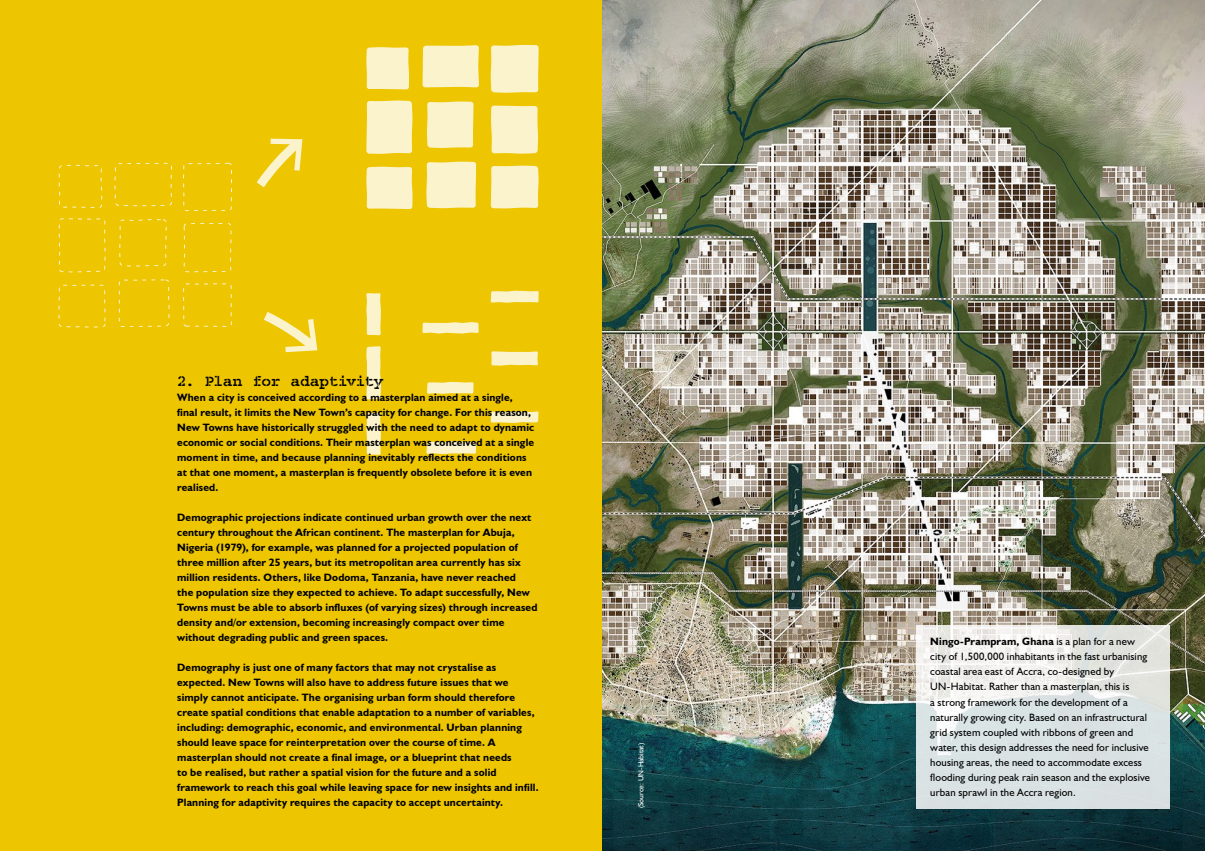
<style>
.page{position:relative;width:1205px;height:851px;background:#fff}
.page>*{position:absolute;margin:0;border:0;box-sizing:border-box;transform-origin:0 0}
.t1{font:700 16.25px "Almere Haven Versie 1";letter-spacing:-.025em;color:#000}
.t2{font:700 10.62px/15px "Humanist 521 BT";letter-spacing:.015em;color:#000}
.t3{font:10.62px/15px "Humanist 521 BT";letter-spacing:.015em;color:#000}
.t4{font:7.5px "Humanist 521 BT";color:#fff}
.s1{font-weight:700}
</style>
<div class="page">
<div style="left:0;top:0;width:602px;height:850px;background:#edc500"></div>
<svg style="left:257px;top:139px;width:45px;height:48px"></svg>
<svg style="left:264px;top:312px;width:53px;height:40px"></svg>
<svg style="left:119px;top:219px;width:48px;height:47px"></svg>
<svg style="left:59px;top:165px;width:43px;height:43px"></svg>
<svg style="left:114px;top:163px;width:58px;height:43px"></svg>
<svg style="left:183px;top:163px;width:49px;height:48px"></svg>
<svg style="left:184px;top:223px;width:47px;height:49px"></svg>
<svg style="left:59px;top:218px;width:47px;height:54px"></svg>
<svg style="left:58px;top:284px;width:47px;height:43px"></svg>
<svg style="left:183px;top:283px;width:49px;height:44px"></svg>
<svg style="left:119px;top:279px;width:51px;height:48px"></svg>
<svg style="left:427px;top:101px;width:46px;height:47px;background:#faf1c4"></svg>
<div style="left:366px;top:47px;width:43px;height:42px;background:#fbf3cc"></div>
<div style="left:422px;top:45px;width:57px;height:42px;background:#fbf3cc"></div>
<div style="left:491px;top:45px;width:48px;height:48px;background:#fbf3cc"></div>
<svg style="left:491px;top:105px;width:47px;height:49px;background:#faf0c1"></svg>
<svg style="left:366px;top:100px;width:46px;height:54px;background:#faf0c2"></svg>
<div style="left:366px;top:167px;width:46px;height:42px;background:#fbf3cc"></div>
<div style="left:491px;top:165px;width:47px;height:43px;background:#fbf3cc"></div>
<div style="left:426px;top:162px;width:50px;height:46px;background:#fbf3cc"></div>
<svg style="left:427px;top:382px;width:46px;height:12px"></svg>
<svg style="left:366px;top:293px;width:15px;height:42px"></svg>
<svg style="left:422px;top:322px;width:57px;height:11px"></svg>
<svg style="left:491px;top:291px;width:48px;height:11px"></svg>
<svg style="left:491px;top:351px;width:47px;height:14px"></svg>
<svg style="left:366px;top:346px;width:15px;height:53px"></svg>
<svg style="left:366px;top:412px;width:15px;height:43px"></svg>
<svg style="left:491px;top:411px;width:47px;height:12px"></svg>
<svg style="left:426px;top:441px;width:50px;height:13px"></svg>
<img style="left:602px;top:0;width:603px;height:850px">
<svg style="left:916px;top:625px;width:253px;height:183px;fill:#dae3e3"></svg>
<h1 class="t1" style="left:177px;top:372px;width:208px">2. Plan for adaptivity</h1>
<p class="t2" style="left:177px;top:389px;width:358px">When a city is conceived according to a masterplan aimed at a single, final result, it limits the New Town’s capacity for change. For this reason, New Towns have historically struggled with the need to adapt to dynamic economic or social conditions. Their masterplan was conceived at a single moment in time, and because planning inevitably reflects the conditions at that one moment, a masterplan is frequently obsolete before it is even realised.</p>
<p class="t2" style="left:177px;top:509px;width:362px">Demographic projections indicate continued urban growth over the next century throughout the African continent. The masterplan for Abuja, Nigeria (1979), for example, was planned for a projected population of three million after 25 years, but its metropolitan area currently has six million residents. Others, like Dodoma, Tanzania, have never reached<br>the population size they expected to achieve. To adapt successfully, New Towns must be able to absorb influxes (of varying sizes) through increased density and/or extension, becoming increasingly compact over time without degrading public and green spaces.</p>
<p class="t2" style="left:177px;top:659px;width:363px">Demography is just one of many factors that may not crystalise as expected. New Towns will also have to address future issues that we simply cannot anticipate. The organising urban form should therefore create spatial conditions that enable adaptation to a number of variables, including: demographic, economic, and environmental. Urban planning should leave space for reinterpretation over the course of time. A masterplan should not create a final image, or a blueprint that needs<br>to be realised, but rather a spatial vision for the future and a solid framework to reach this goal while leaving space for new insights and infill.<br>Planning for adaptivity requires the capacity to accept uncertainty.</p>
<p class="t4" style="left:636px;top:808px;width:67px;rotate:-90deg">(Source: UN-Habitat)</p>
<p class="t3" style="left:930px;top:634px;width:221px"><span class="s1">Ningo-Prampram, Ghana</span> is a plan for a new city of 1,500,000 inhabitants in the fast urbanising coastal area east of Accra, co-designed by UN-Habitat. Rather than a masterplan, this is<br>a strong framework for the development of a naturally growing city. Based on an infrastructural grid system coupled with ribbons of green and water, this design addresses the need for inclusive housing areas, the need to accommodate excess flooding during peak rain season and the explosive urban sprawl in the Accra region.</p>
</div>
